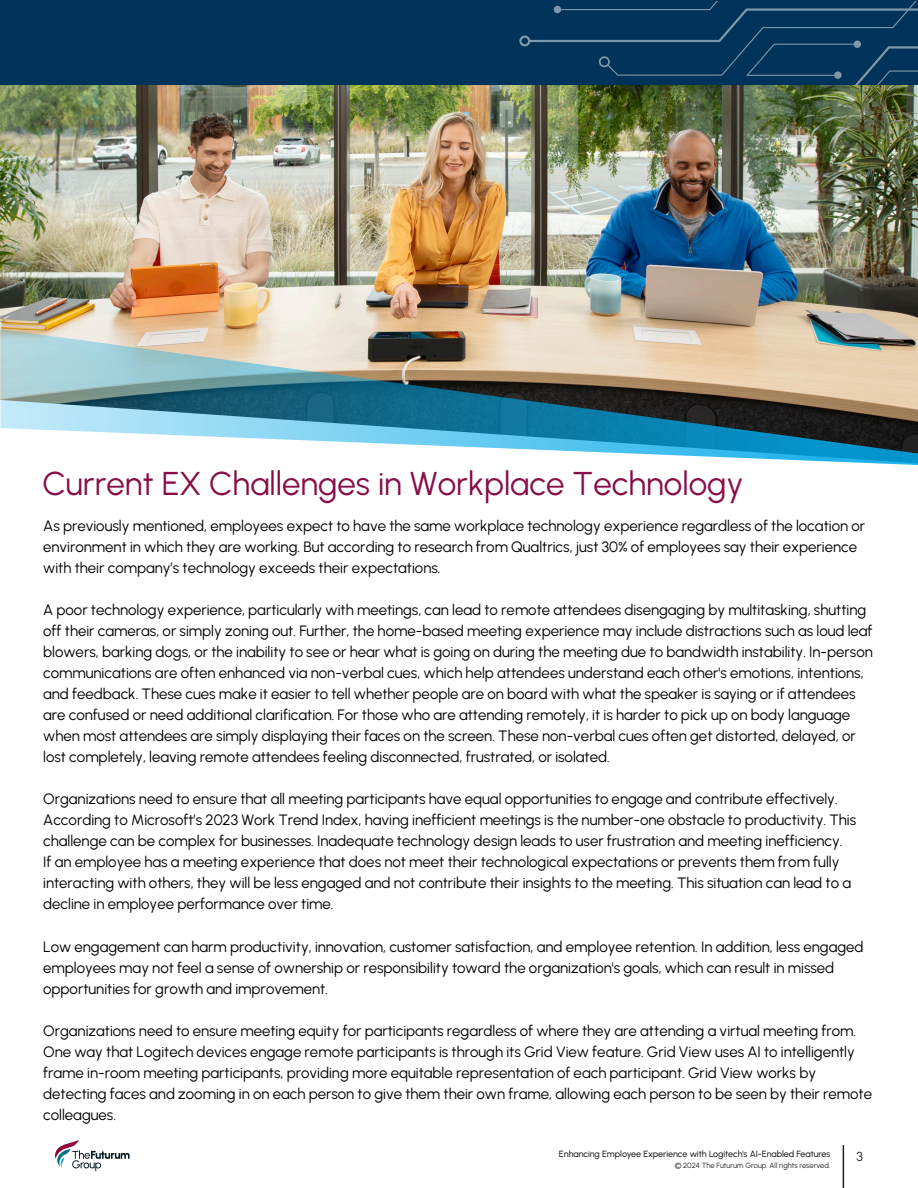
<style>
.page{position:relative;width:918px;height:1188px;background:#fff}
.page>*{position:absolute;margin:0;border:0;box-sizing:border-box;transform-origin:0 0}
.WH_Introduction_Header{font:33px "Urbanist";color:#880e46}
.footnote{font:15px/21px "Urbanist";color:#000001}
.t1{font:13.05px "Urbanist";color:#231f20}
.t2{font:500 9px "Urbanist";letter-spacing:-.01em;color:#231f20}
.t3{font:7.5px "Urbanist";color:#231f20}
</style>
<div class="page">
<div style="left:0;top:0;width:918px;height:85px;background:#003359"></div>
<svg style="left:519px;top:2px;width:399px;height:83px"></svg>
<svg style="left:55px;top:1140px;width:75px;height:31px"></svg>
<hr style="left:843px;top:1145px;width:1px;height:43px;background:#231f20">
<img style="left:0;top:85px;width:918px;height:244px">
<svg style="left:0;top:329px;width:918px;height:136px;background:#90a9ab"></svg>
<p class="WH_Introduction_Header" style="left:43px;top:462px;width:703px">Current EX Challenges in Workplace Technology</p>
<p class="footnote" style="left:43px;top:515px;width:823px">As previously mentioned, employees expect to have the same workplace technology experience regardless of the location or environment in which they are working. But according to research from Qualtrics, just 30% of employees say their experience with their company’s technology exceeds their expectations.</p>
<p class="footnote" style="left:43px;top:599px;width:831px">A poor technology experience, particularly with meetings, can lead to remote attendees disengaging by multitasking, shutting off their cameras, or simply zoning out. Further, the home-based meeting experience may include distractions such as loud leaf blowers, barking dogs, or the inability to see or hear what is going on during the meeting due to bandwidth instability. In-person communications are often enhanced via non-verbal cues, which help attendees understand each other's emotions, intentions, and feedback. These cues make it easier to tell whether people are on board with what the speaker is saying or if attendees are confused or need additional clarification. For those who are attending remotely, it is harder to pick up on body language when most attendees are simply displaying their faces on the screen. These non-verbal cues often get distorted, delayed, or lost completely, leaving remote attendees feeling disconnected, frustrated, or isolated.</p>
<p class="footnote" style="left:43px;top:788px;width:814px">Organizations need to ensure that all meeting participants have equal opportunities to engage and contribute effectively.<br>According to Microsoft’s 2023 Work Trend Index, having inefficient meetings is the number-one obstacle to productivity. This challenge can be complex for businesses. Inadequate technology design leads to user frustration and meeting inefficiency.<br>If an employee has a meeting experience that does not meet their technological expectations or prevents them from fully interacting with others, they will be less engaged and not contribute their insights to the meeting. This situation can lead to a decline in employee performance over time.</p>
<p class="footnote" style="left:43px;top:935px;width:822px">Low engagement can harm productivity, innovation, customer satisfaction, and employee retention. In addition, less engaged employees may not feel a sense of ownership or responsibility toward the organization's goals, which can result in missed opportunities for growth and improvement.</p>
<p class="footnote" style="left:43px;top:1020px;width:830px">Organizations need to ensure meeting equity for participants regardless of where they are attending a virtual meeting from.<br>One way that Logitech devices engage remote participants is through its Grid View feature. Grid View uses AI to intelligently frame in-room meeting participants, providing more equitable representation of each participant. Grid View works by detecting faces and zooming in on each person to give them their own frame, allowing each person to be seen by their remote colleagues.</p>
<p class="t2" style="left:559px;top:1148px;width:273px">Enhancing Employee Experience with Logitech's AI-Enabled Features</p>
<p class="t1" style="left:856px;top:1148px;width:8px">3</p>
<p class="t3" style="left:675px;top:1160px;width:157px">© 2024 The Futurum Group. All rights reserved.</p>
</div>
